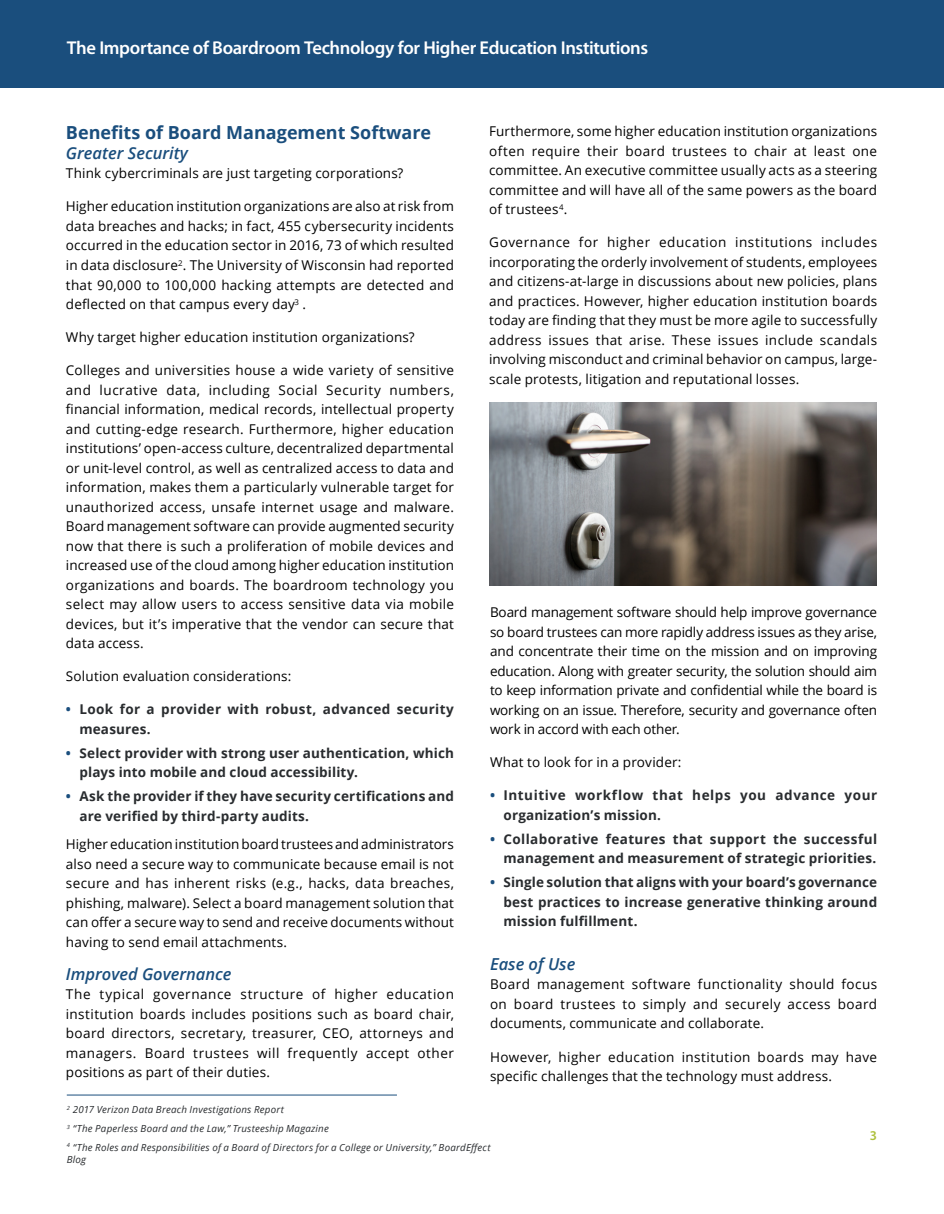
<style>
.page{position:relative;width:944px;height:1214px;background:#fff}
.page>*{position:absolute;margin:0;border:0;box-sizing:border-box;transform-origin:0 0}
.t1{font:600 18.6px "Myriad Pro";letter-spacing:-.02em;color:#fff}
.subhead{font:700 18px "Open Sans";color:#1a4e7d}
.subhead-2{font:italic 600 16.5px "Open Sans";color:#1a4e7d}
.Body{font:13.5px/19.5px "Open Sans";letter-spacing:.01em;color:#000;text-align:justify}
.Bullets{font:700 13.5px/19.5px "Open Sans";letter-spacing:.015em;color:#292c2f}
.Body-2{font:13.5px/19.5px "Open Sans";letter-spacing:.03em;color:#000}
.Bullets-2{font:700 13.5px/19.5px "Open Sans";letter-spacing:.04em;color:#292c2f}
.Page_number{font:600 13.5px "Myriad Pro";color:#aec03d}
.Footnote{font:italic 9.75px/12px "Open Sans";letter-spacing:.02em;color:#292c2f}
.s1{color:#1a4e7d}
</style>
<div class="page">
<img style="left:489px;top:403px;width:387px;height:183px">
<div style="left:0;top:0;width:944px;height:87px;background:#1a4e7d"></div>
<hr style="left:67px;top:1094px;width:330px;height:1px;background:#1a4e7d">
<p class="t1" style="left:67px;top:36px;width:583px">The Importance of Boardroom Technology for Higher Education Institutions</p>
<p class="subhead" style="left:66px;top:120px;width:367px">Benefits of Board Management Software</p>
<p class="subhead-2" style="left:66px;top:142px;width:123px">Greater Security</p>
<p class="Body" style="left:66px;top:163px;width:339px">Think cybercriminals are just targeting corporations?</p>
<p class="Body" style="left:66px;top:196px;width:389px">Higher education institution organizations are also at risk from data breaches and hacks; in fact, 455 cybersecurity incidents occurred in the education sector in 2016, 73 of which resulted in data disclosure<sup>2</sup>. The University of Wisconsin had reported that 90,000 to 100,000 hacking attempts are detected and deflected on that campus every day<sup>3</sup> .</p>
<p class="Body" style="left:66px;top:327px;width:350px">Why target higher education institution organizations?</p>
<p class="Body" style="left:66px;top:360px;width:389px">Colleges and universities house a wide variety of sensitive and lucrative data, including Social Security numbers, financial information, medical records, intellectual property and cutting-edge research. Furthermore, higher education institutions’ open-access culture, decentralized departmental or unit-level control, as well as centralized access to data and information, makes them a particularly vulnerable target for unauthorized access, unsafe internet usage and malware.<br>Board management software can provide augmented security now that there is such a proliferation of mobile devices and increased use of the cloud among higher education institution organizations and boards. The boardroom technology you select may allow users to access sensitive data via mobile devices, but it’s imperative that the vendor can secure that data access.</p>
<p class="Body" style="left:66px;top:666px;width:227px">Solution evaluation considerations:</p>
<p class="Bullets" style="left:79px;top:699px;width:376px;text-indent:-14px"><span class="s1">•</span> Look for a provider with robust, advanced security measures.</p>
<p class="Bullets" style="left:79px;top:742px;width:376px;text-indent:-14px"><span class="s1">•</span> Select provider with strong user authentication, which plays into mobile and cloud accessibility.</p>
<p class="Bullets" style="left:79px;top:786px;width:376px;text-indent:-14px"><span class="s1">•</span> Ask the provider if they have security certifications and are verified by third-party audits.</p>
<p class="Body" style="left:66px;top:834px;width:389px">Higher education institution board trustees and administrators also need a secure way to communicate because email is not secure and has inherent risks (e.g., hacks, data breaches, phishing, malware). Select a board management solution that can offer a secure way to send and receive documents without having to send email attachments.</p>
<p class="subhead-2" style="left:66px;top:962px;width:167px">Improved Governance</p>
<p class="Body" style="left:66px;top:984px;width:389px">The typical governance structure of higher education institution boards includes positions such as board chair, board directors, secretary, treasurer, CEO, attorneys and managers. Board trustees will frequently accept other positions as part of their duties.</p>
<p class="Body" style="left:489px;top:121px;width:389px">Furthermore, some higher education institution organizations often require their board trustees to chair at least one committee. An executive committee usually acts as a steering committee and will have all of the same powers as the board of trustees<sup>4</sup>.</p>
<p class="Body" style="left:489px;top:232px;width:389px">Governance for higher education institutions includes incorporating the orderly involvement of students, employees and citizens-at-large in discussions about new policies, plans and practices. However, higher education institution boards today are finding that they must be more agile to successfully address issues that arise. These issues include scandals involving misconduct and criminal behavior on campus, large&shy;scale protests, litigation and reputational losses.</p>
<p class="Body" style="left:490px;top:602px;width:389px">Board management software should help improve governance so board trustees can more rapidly address issues as they arise, and concentrate their time on the mission and on improving education. Along with greater security, the solution should aim to keep information private and confidential while the board is working on an issue. Therefore, security and governance often work in accord with each other.</p>
<p class="Body" style="left:490px;top:752px;width:193px">What to look for in a provider:</p>
<p class="Bullets-2" style="left:503px;top:785px;width:375px;text-indent:-14px"><span class="s1">•</span> Intuitive workflow that helps you advance your organization’s mission.</p>
<p class="Bullets" style="left:490px;top:829px;width:388px;text-align:right"><span class="s1">•</span> Collaborative features that support the successful management and measurement of strategic priorities.</p>
<p class="Bullets" style="left:503px;top:872px;width:375px;text-align:justify;text-indent:-14px"><span class="s1">•</span> Single solution that aligns with your board’s governance best practices to increase generative thinking around mission fulfillment.</p>
<p class="subhead-2" style="left:490px;top:952px;width:87px">Ease of Use</p>
<p class="Body" style="left:490px;top:974px;width:389px">Board management software functionality should focus on board trustees to simply and securely access board documents, communicate and collaborate.</p>
<p class="Body-2" style="left:490px;top:1046px;width:388px">However, higher education institution boards may have specific challenges that the technology must address.</p>
<p class="Footnote" style="left:67px;top:1103px;width:219px"><sup>2</sup> 2017 Verizon Data Breach Investigations Report</p>
<p class="Footnote" style="left:67px;top:1122px;width:263px"><sup>3</sup> “The Paperless Board and the Law,” Trusteeship Magazine</p>
<p class="Footnote" style="left:67px;top:1140px;width:425px"><sup>4</sup> “The Roles and Responsibilities of a Board of Directors for a College or University,” BoardEffect<br>Blog</p>
<p class="Page_number" style="left:870px;top:1127px;width:9px">3</p>
</div>
